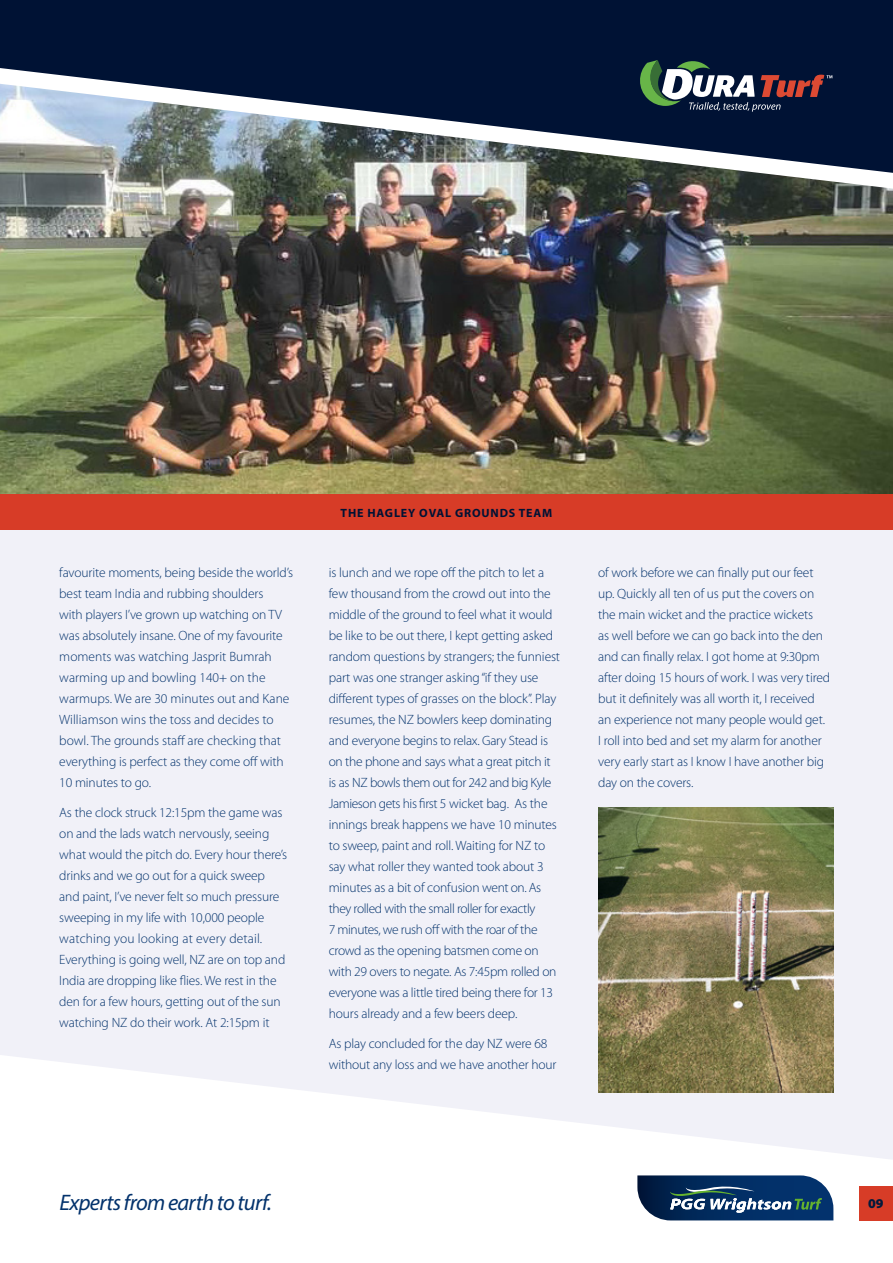
<style>
.page{position:relative;width:893px;height:1263px;background:#f1f1f8}
.page>*{position:absolute;margin:0;border:0;box-sizing:border-box;transform-origin:0 0}
.t1{font:italic 22.5px "Myriad Pro";letter-spacing:-.03em;color:#03326c}
.t2{font:300 13.5px/21px "Myriad Pro";letter-spacing:-.01em;color:#03326c}
.t3{font:900 13.5px "Myriad Pro";color:#021a3c}
.t4{font:700 12px "Myriad Pro";letter-spacing:.07em;color:#001234}
</style>
<div class="page">
<img style="left:598px;top:808px;width:235px;height:245px">
<img style="left:0;top:189px;width:893px;height:306px">
<div style="left:0;top:495px;width:893px;height:35px;background:#d73c27"></div>
<svg style="left:0;top:1053px;width:893px;height:210px;fill:#fff"></svg>
<div style="left:859px;top:1186px;width:34px;height:34px;background:#d73c27"></div>
<svg style="left:637px;top:1175px;width:196px;height:45px;background:#2c4f75"></svg>
<img style="left:0;top:173px;width:893px;height:16px">
<svg style="left:0;top:0;width:893px;height:173px;background:#36455c"></svg>
<svg style="left:637px;top:60px;width:195px;height:52px;background:#444c57"></svg>
<p class="t2" style="left:59px;top:562px;width:236px">favourite moments, being beside the world’s best team India and rubbing shoulders<br>with players I’ve grown up watching on TV was absolutely insane. One of my favourite moments was watching Jasprit Bumrah warming up and bowling 140+ on the warmups. We are 30 minutes out and Kane Williamson wins the toss and decides to bowl. The grounds staff are checking that everything is perfect as they come off with 10 minutes to go.</p>
<p class="t2" style="left:59px;top:801px;width:230px">As the clock struck 12:15pm the game was on and the lads watch nervously, seeing what would the pitch do. Every hour there’s drinks and we go out for a quick sweep and paint, I’ve never felt so much pressure sweeping in my life with 10,000 people watching you looking at every detail.<br>Everything is going well, NZ are on top and India are dropping like flies. We rest in the den for a few hours, getting out of the sun watching NZ do their work. At 2:15pm it</p>
<p class="t4" style="left:341px;top:505px;width:213px">THE HAGLEY OVAL GROUNDS TEAM</p>
<p class="t2" style="left:329px;top:562px;width:233px">is lunch and we rope off the pitch to let a few thousand from the crowd out into the middle of the ground to feel what it would be like to be out there, I kept getting asked random questions by strangers; the funniest part was one stranger asking “if they use different types of grasses on the block”. Play resumes, the NZ bowlers keep dominating and everyone begins to relax. Gary Stead is on the phone and says what a great pitch it is as NZ bowls them out for 242 and big Kyle Jamieson gets his first 5 wicket bag. As the innings break happens we have 10 minutes to sweep, paint and roll. Waiting for NZ to say what roller they wanted took about 3 minutes as a bit of confusion went on. As they rolled with the small roller for exactly<br>7 minutes, we rush off with the roar of the crowd as the opening batsmen come on with 29 overs to negate. As 7:45pm rolled on everyone was a little tired being there for 13 hours already and a few beers deep.</p>
<p class="t2" style="left:329px;top:1033px;width:229px">As play concluded for the day NZ were 68 without any loss and we have another hour</p>
<p class="t2" style="left:598px;top:562px;width:233px">of work before we can finally put our feet up. Quickly all ten of us put the covers on the main wicket and the practice wickets<br>as well before we can go back into the den and can finally relax. I got home at 9:30pm after doing 15 hours of work. I was very tired but it definitely was all worth it, I received an experience not many people would get.<br>I roll into bed and set my alarm for another very early start as I know I have another big day on the covers.</p>
<h1 class="t1" style="left:60px;top:1188px;width:214px">Experts from earth to turf.</h1>
<p class="t3" style="left:868px;top:1194px;width:17px">09</p>
</div>
